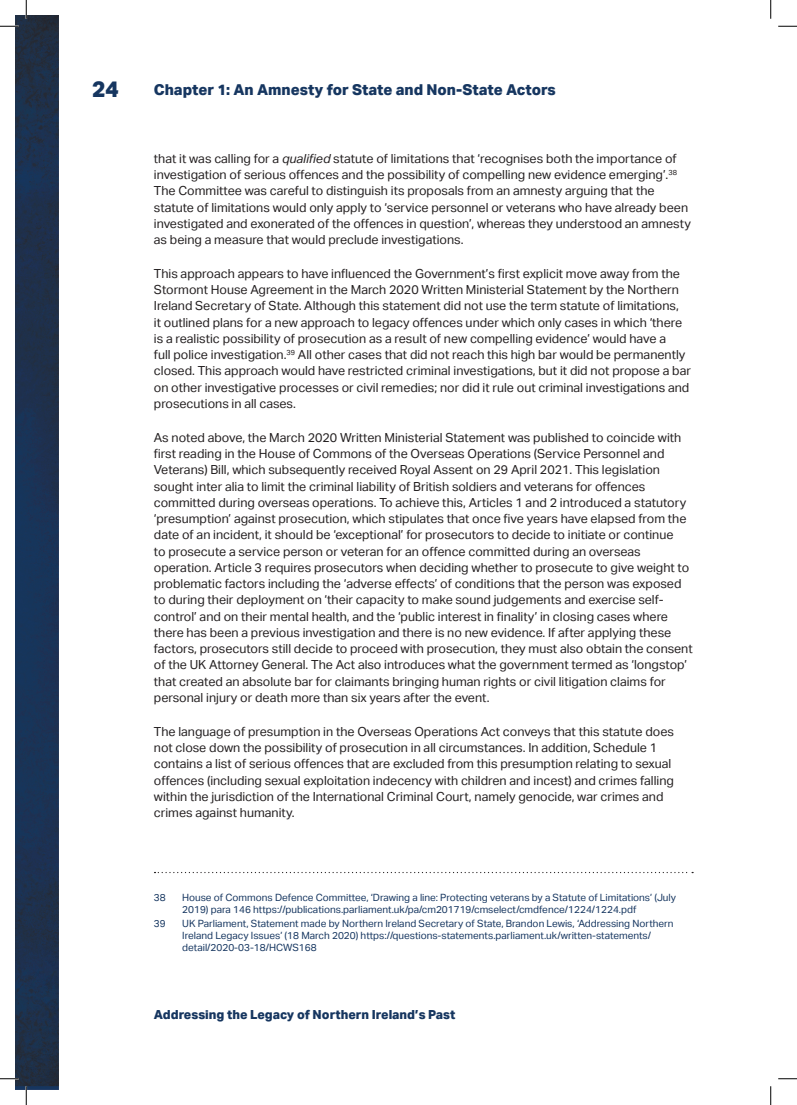
<style>
.page{position:relative;width:797px;height:1105px;background:#fff}
.page>*{position:absolute;margin:0;border:0;box-sizing:border-box;transform-origin:0 0}
.t1{font:800 22.5px "Aktiv Grotesk";color:#163660}
.t2{font:800 15px "Aktiv Grotesk";color:#163660}
.t3{font:12.5px/16.2px "Aktiv Grotesk";color:#231f20}
.t4{font:800 12.5px "Aktiv Grotesk";color:#163660}
.t5{font:10px/12px "Aktiv Grotesk";color:#163660}
.s1{font-style:italic}
</style>
<div class="page">
<svg style="left:154px;top:872px;width:539px;height:1px"></svg>
<img style="left:16px;top:16px;width:42px;height:1073px">
<svg style="left:0;top:25px;width:19px;height:2px"></svg>
<svg style="left:778px;top:25px;width:19px;height:2px"></svg>
<svg style="left:0;top:1078px;width:19px;height:1px"></svg>
<svg style="left:778px;top:1078px;width:19px;height:1px"></svg>
<svg style="left:25px;top:0;width:2px;height:19px"></svg>
<svg style="left:25px;top:1086px;width:2px;height:19px"></svg>
<svg style="left:770px;top:0;width:1px;height:19px"></svg>
<svg style="left:770px;top:1086px;width:1px;height:19px"></svg>
<h1 class="t1" style="left:92px;top:76px;width:28px">24</h1>
<p class="t2" style="left:154px;top:81px;width:403px">Chapter 1: An Amnesty for State and Non-State Actors</p>
<p class="t3" style="left:154px;top:150px;width:538px">that it was calling for a <span class="s1">qualified</span> statute of limitations that ‘recognises both the importance of investigation of serious offences and the possibility of compelling new evidence emerging’.<sup>38<br></sup>The Committee was careful to distinguish its proposals from an amnesty arguing that the statute of limitations would only apply to ‘service personnel or veterans who have already been investigated and exonerated of the offences in question’, whereas they understood an amnesty as being a measure that would preclude investigations.</p>
<p class="t3" style="left:154px;top:266px;width:538px">This approach appears to have influenced the Government’s first explicit move away from the Stormont House Agreement in the March 2020 Written Ministerial Statement by the Northern Ireland Secretary of State. Although this statement did not use the term statute of limitations,<br>it outlined plans for a new approach to legacy offences under which only cases in which ‘there is a realistic possibility of prosecution as a result of new compelling evidence’ would have a<br>full police investigation.<sup>39</sup> All other cases that did not reach this high bar would be permanently closed. This approach would have restricted criminal investigations, but it did not propose a bar on other investigative processes or civil remedies; nor did it rule out criminal investigations and prosecutions in all cases.</p>
<p class="t3" style="left:154px;top:429px;width:540px">As noted above, the March 2020 Written Ministerial Statement was published to coincide with first reading in the House of Commons of the Overseas Operations (Service Personnel and Veterans) Bill, which subsequently received Royal Assent on 29 April 2021. This legislation sought inter alia to limit the criminal liability of British soldiers and veterans for offences committed during overseas operations. To achieve this, Articles 1 and 2 introduced a statutory ‘presumption’ against prosecution, which stipulates that once five years have elapsed from the date of an incident, it should be ‘exceptional’ for prosecutors to decide to initiate or continue<br>to prosecute a service person or veteran for an offence committed during an overseas operation. Article 3 requires prosecutors when deciding whether to prosecute to give weight to problematic factors including the ‘adverse effects’ of conditions that the person was exposed to during their deployment on ‘their capacity to make sound judgements and exercise self&shy;control’ and on their mental health, and the ‘public interest in finality’ in closing cases where there has been a previous investigation and there is no new evidence. If after applying these factors, prosecutors still decide to proceed with prosecution, they must also obtain the consent of the UK Attorney General. The Act also introduces what the government termed as ‘longstop’ that created an absolute bar for claimants bringing human rights or civil litigation claims for personal injury or death more than six years after the event.</p>
<p class="t3" style="left:154px;top:723px;width:521px">The language of presumption in the Overseas Operations Act conveys that this statute does not close down the possibility of prosecution in all circumstances. In addition, Schedule 1 contains a list of serious offences that are excluded from this presumption relating to sexual offences (including sexual exploitation indecency with children and incest) and crimes falling within the jurisdiction of the International Criminal Court, namely genocide, war crimes and crimes against humanity.</p>
<p class="t5" style="left:154px;top:891px;width:13px">38</p>
<p class="t5" style="left:182px;top:891px;width:495px">House of Commons Defence Committee, ‘Drawing a line: Protecting veterans by a Statute of Limitations’ (July<br>2019) para 146 https://publications.parliament.uk/pa/cm201719/cmselect/cmdfence/1224/1224.pdf</p>
<p class="t5" style="left:154px;top:918px;width:13px">39</p>
<p class="t5" style="left:182px;top:918px;width:493px">UK Parliament, Statement made by Northern Ireland Secretary of State, Brandon Lewis, ‘Addressing Northern<br>Ireland Legacy Issues’ (18 March 2020) https://questions-statements.parliament.uk/written-statements/ detail/2020-03-18/HCWS168</p>
<p class="t4" style="left:154px;top:1008px;width:303px">Addressing the Legacy of Northern Ireland’s Past</p>
</div>
